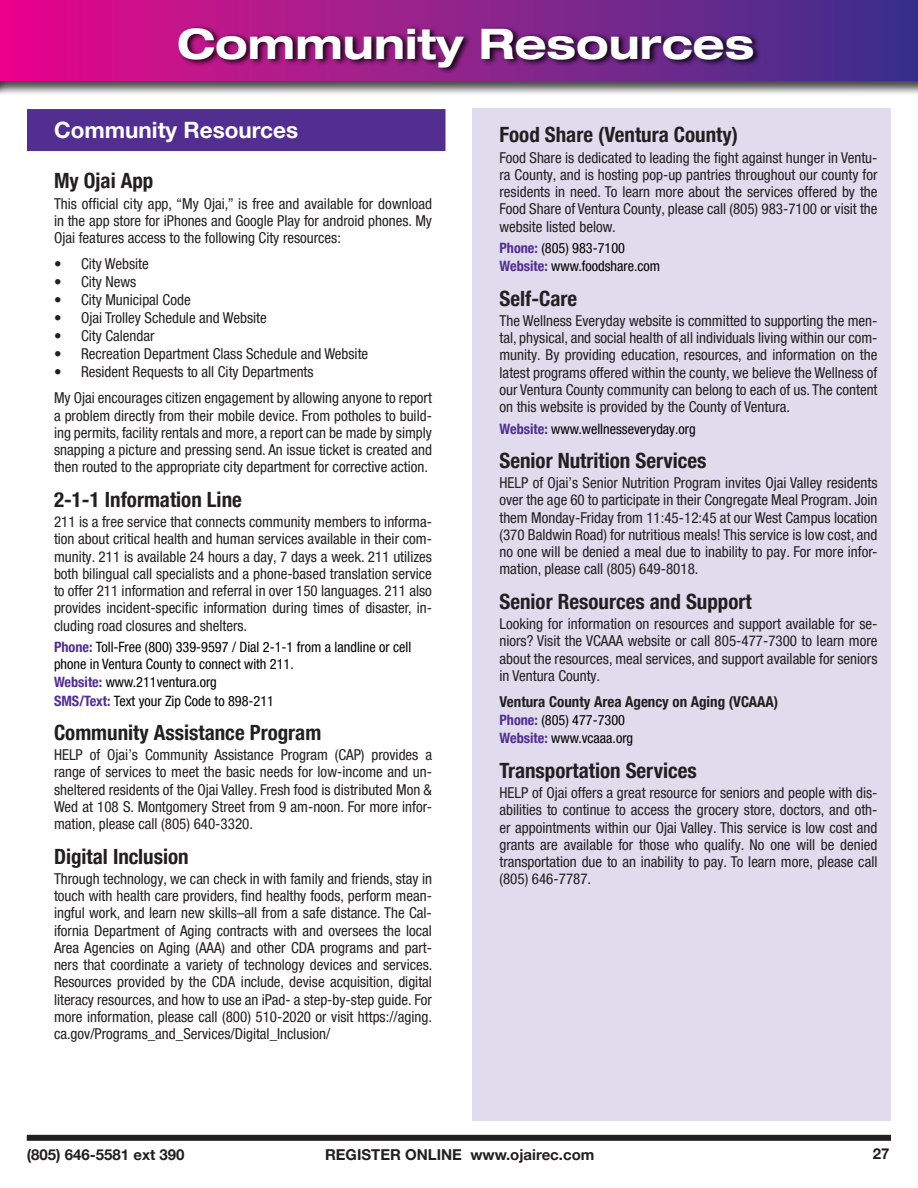
<style>
.page{position:relative;width:918px;height:1188px;background:#fff}
.page>*{position:absolute;margin:0;border:0;box-sizing:border-box;transform-origin:0 0}
.t1{font:700 expanded 45px "Helvetica Neue LT Pro";color:#fff}
.t2{font:700 expanded 42px "Helvetica Neue LT Pro";color:#fff}
.t3{font:700 22.5px "Helvetica Neue LT Pro";color:#fff}
.t4{font:700 condensed 21px "Helvetica Neue LT Pro";color:#221f20}
.t5{font:condensed 15px/17.2px "Helvetica Neue LT Pro";color:#221f20;text-align:justify}
.t6{font:700 15px "Helvetica Neue LT Pro";color:#221f20}
.t7{font:700 condensed 15px "Helvetica Neue LT Pro";color:#221f20}
.t8{font:condensed 14.25px/17.9px "Helvetica Neue LT Pro";color:#000}
.s1{font-weight:700;color:#522e91}
</style>
<div class="page">
<div style="left:27px;top:1135px;width:864px;height:6px;background:#221f20"></div>
<div style="left:472px;top:108px;width:419px;height:1012px;background:#e0dbed"></div>
<div style="left:0;top:0;width:918px;height:96px;background:#000;opacity:.72"></div>
<div style="left:0;top:0;width:918px;height:81px;background:linear-gradient(to right,#e90b8b,#3a348c)"></div>
<div style="left:177px;top:24px;width:584px;height:50px;background:#000;opacity:.83"></div>
<div style="left:27px;top:109px;width:419px;height:42px;background:#522e91"></div>
<h1 class="t1" style="left:228px;top:13px;width:464px">Senior Programs</h1>
<h1 class="t1" style="left:239px;top:13px;width:442px">Youth Programs</h1>
<h2 class="t2" style="left:177px;top:16px;width:579px">Community Resources</h2>
<h3 class="t3" style="left:54px;top:116px;width:246px">Community Resources</h3>
<h3 class="t4" style="left:54px;top:168px;width:101px">My Ojai App</h3>
<p class="t5" style="left:54px;top:195px;width:380px">This official city app, “My Ojai,” is free and available for download in the app store for iPhones and Google Play for android phones. My Ojai features access to the following City resources:</p>
<p class="t5" style="left:54px;top:255px;width:96px">• City Website</p>
<p class="t5" style="left:54px;top:273px;width:84px">• City News</p>
<p class="t5" style="left:54px;top:291px;width:138px">• City Municipal Code</p>
<p class="t5" style="left:54px;top:309px;width:214px">• Ojai Trolley Schedule and Website</p>
<p class="t5" style="left:54px;top:327px;width:102px">• City Calendar</p>
<p class="t5" style="left:54px;top:345px;width:316px">• Recreation Department Class Schedule and Website</p>
<p class="t5" style="left:54px;top:359px;width:379px;line-height:26.1px">• Resident Requests to all City Departments<br>My Ojai encourages citizen engagement by allowing anyone to report</p>
<p class="t5" style="left:54px;top:407px;width:380px">a problem directly from their mobile device. From potholes to build&shy;ing permits, facility rentals and more, a report can be made by simply snapping a picture and pressing send. An issue ticket is created and then routed to the appropriate city department for corrective action.</p>
<h3 class="t4" style="left:54px;top:487px;width:189px">2-1-1 Information Line</h3>
<p class="t5" style="left:54px;top:513px;width:380px">211 is a free service that connects community members to informa&shy;tion about critical health and human services available in their com&shy;munity. 211 is available 24 hours a day, 7 days a week. 211 utilizes both bilingual call specialists and a phone-based translation service to offer 211 information and referral in over 150 languages. 211 also provides incident-specific information during times of disaster, in&shy;cluding road closures and shelters.</p>
<p class="t8" style="left:54px;top:638px;width:359px"><span class="s1">Phone:</span> Toll-Free (800) 339-9597 / Dial 2-1-1 from a landline or cell phone in Ventura County to connect with 211.<br><span class="s1">Website:</span> www.211ventura.org<br><span class="s1">SMS/Text:</span> Text your Zip Code to 898-211</p>
<h3 class="t4" style="left:54px;top:720px;width:269px">Community Assistance Program</h3>
<p class="t5" style="left:54px;top:746px;width:379px">HELP of Ojai’s Community Assistance Program (CAP) provides a range of services to meet the basic needs for low-income and un&shy;sheltered residents of the Ojai Valley. Fresh food is distributed Mon &amp; Wed at 108 S. Montgomery Street from 9 am-noon. For more infor&shy;mation, please call (805) 640-3320.</p>
<h3 class="t4" style="left:54px;top:844px;width:136px">Digital Inclusion</h3>
<p class="t5" style="left:54px;top:870px;width:380px">Through technology, we can check in with family and friends, stay in touch with health care providers, find healthy foods, perform mean&shy;ingful work, and learn new skills–all from a safe distance. The Cal&shy;ifornia Department of Aging contracts with and oversees the local Area Agencies on Aging (AAA) and other CDA programs and part&shy;ners that coordinate a variety of technology devices and services.<br>Resources provided by the CDA include, devise acquisition, digital literacy resources, and how to use an iPad- a step-by-step guide. For more information, please call (800) 510-2020 or visit https://aging. ca.gov/Programs_and_Services/Digital_Inclusion/</p>
<h3 class="t4" style="left:500px;top:122px;width:240px">Food Share (Ventura County)</h3>
<p class="t5" style="left:500px;top:149px;width:380px">Food Share is dedicated to leading the fight against hunger in Ventu&shy;ra County, and is hosting pop-up pantries throughout our county for residents in need. To learn more about the services offered by the Food Share of Ventura County, please call (805) 983-7100 or visit the website listed below.</p>
<p class="t8" style="left:500px;top:239px;width:162px"><span class="s1">Phone:</span> (805) 983-7100<br><span class="s1">Website:</span> www.foodshare.com</p>
<h3 class="t4" style="left:500px;top:286px;width:79px">Self-Care</h3>
<p class="t5" style="left:500px;top:312px;width:380px">The Wellness Everyday website is committed to supporting the men&shy;tal, physical, and social health of all individuals living within our com&shy;munity. By providing education, resources, and information on the latest programs offered within the county, we believe the Wellness of our Ventura County community can belong to each of us. The content on this website is provided by the County of Ventura.</p>
<p class="t8" style="left:500px;top:419px;width:198px"><span class="s1">Website:</span> www.wellnesseveryday.org</p>
<h3 class="t4" style="left:500px;top:448px;width:209px">Senior Nutrition Services</h3>
<p class="t5" style="left:500px;top:474px;width:380px">HELP of Ojai’s Senior Nutrition Program invites Ojai Valley residents over the age 60 to participate in their Congregate Meal Program. Join them Monday-Friday from 11:45-12:45 at our West Campus location (370 Baldwin Road) for nutritious meals! This service is low cost, and no one will be denied a meal due to inability to pay. For more infor&shy;mation, please call (805) 649-8018.</p>
<h3 class="t4" style="left:500px;top:589px;width:254px">Senior Resources and Support</h3>
<p class="t5" style="left:500px;top:615px;width:380px">Looking for information on resources and support available for se&shy;niors? Visit the VCAAA website or call 805-477-7300 to learn more about the resources, meal services, and support available for seniors in Ventura County.</p>
<p class="t7" style="left:500px;top:693px;width:280px">Ventura County Area Agency on Aging (VCAAA)</p>
<p class="t8" style="left:500px;top:711px;width:135px"><span class="s1">Phone:</span> (805) 477-7300<br><span class="s1">Website:</span> www.vcaaa.org</p>
<h3 class="t4" style="left:500px;top:758px;width:199px">Transportation Services</h3>
<p class="t5" style="left:500px;top:784px;width:380px">HELP of Ojai offers a great resource for seniors and people with dis&shy;abilities to continue to access the grocery store, doctors, and oth&shy;er appointments within our Ojai Valley. This service is low cost and grants are available for those who qualify. No one will be denied transportation due to an inability to pay. To learn more, please call (805) 646-7787.</p>
<p class="t6" style="left:27px;top:1146px;width:159px">(805) 646-5581 ext 390</p>
<p class="t6" style="left:325px;top:1146px;width:271px">REGISTER ONLINE www.ojairec.com</p>
<p class="t6" style="left:873px;top:1144px;width:18px">27</p>
</div>
